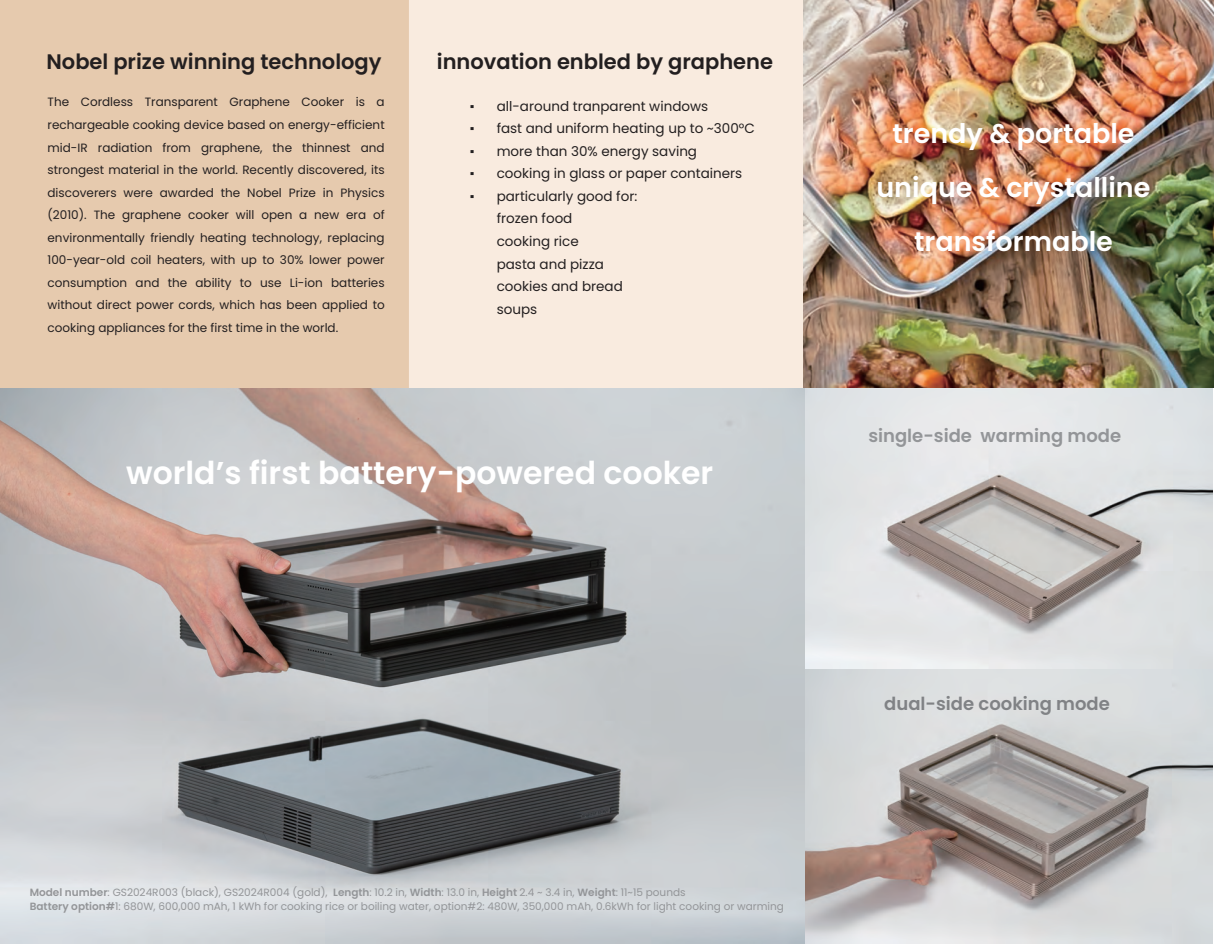
<style>
.page{position:relative;width:1214px;height:944px;background:#fff}
.page>*{position:absolute;margin:0;border:0;box-sizing:border-box;transform-origin:0 0}
.t1{font:600 31.5px "Poppins";color:#fff}
.t2{font:600 27px/54px "Poppins";color:#fff;text-align:center}
.t3{font:600 21px "Poppins";color:#231f20}
.t4{font:600 18px "Poppins";color:#939598}
.t5{font:600 18px "Poppins";color:#808285}
.t6{font:13.5px/22.5px "Poppins";color:#231f20}
.t7{font:12px/22.5px "Poppins";color:#231f20;text-align:justify}
.t8{font:10.5px/13.5px "Poppins";color:#939598}
.s1{font-family:"Times New Roman"}
.s2{font-weight:600}
</style>
<div class="page">
<div style="left:0;top:0;width:409px;height:391px;background:#e6caae"></div>
<div style="left:409px;top:0;width:395px;height:389px;background:#f9ebdf"></div>
<img style="left:803px;top:387px;width:409px;height:557px">
<img style="left:804px;top:0;width:410px;height:387px">
<img style="left:0;top:389px;width:804px;height:554px">
<h3 class="t3" style="left:47px;top:49px;width:336px">Nobel prize winning technology</h3>
<p class="t7" style="left:48px;top:91px;width:339px">The Cordless Transparent Graphene Cooker is a rechargeable cooking device based on energy-efficient mid-IR radiation from graphene, the thinnest and strongest material in the world. Recently discovered, its discoverers were awarded the Nobel Prize in Physics (2010). The graphene cooker will open a new era of environmentally friendly heating technology, replacing 100-year-old coil heaters, with up to 30% lower power consumption and the ability to use Li-ion batteries without direct power cords, which has been applied to cooking appliances for the first time in the world.</p>
<p class="t6" style="left:470px;top:95px;width:240px"><span class="s1">▪</span> all-around tranparent windows</p>
<h3 class="t3" style="left:437px;top:49px;width:337px">innovation enbled by graphene</h3>
<p class="t6" style="left:470px;top:117px;width:286px"><span class="s1">▪</span> fast and uniform heating up to ~300°C</p>
<p class="t6" style="left:470px;top:140px;width:229px"><span class="s1">▪</span> more than 30% energy saving</p>
<p class="t6" style="left:470px;top:162px;width:274px"><span class="s1">▪</span> cooking in glass or paper containers</p>
<p class="t6" style="left:497px;top:185px;width:142px;text-indent:-27px"><span class="s1">▪</span> particularly good for: frozen food<br>cooking rice<br>pasta and pizza cookies and bread soups</p>
<h1 class="t1" style="left:126px;top:455px;width:589px">world’s first battery-powered cooker</h1>
<p class="t8" style="left:30px;top:885px;width:756px"><span class="s2">Model number</span>: GS2024R003 (black), GS2024R004 (gold), <span class="s2">Length</span>: 10.2 in, <span class="s2">Width</span>: 13.0 in, <span class="s2">Height</span> 2.4 ~ 3.4 in, <span class="s2">Weight</span>: 11~15 pounds<br><span class="s2">Battery option#</span>1: 680W, 600,000 mAh, 1 kWh for cooking rice or boiling water, option#2: 480W, 350,000 mAh, 0.6kWh for light cooking or warming</p>
<h2 class="t2" style="left:876px;top:107px;width:275px">trendy &amp; portable unique &amp; crystalline transformable</h2>
<h3 class="t4" style="left:868px;top:425px;width:254px">single-side warming mode</h3>
<h3 class="t5" style="left:884px;top:693px;width:227px">dual-side cooking mode</h3>
</div>
